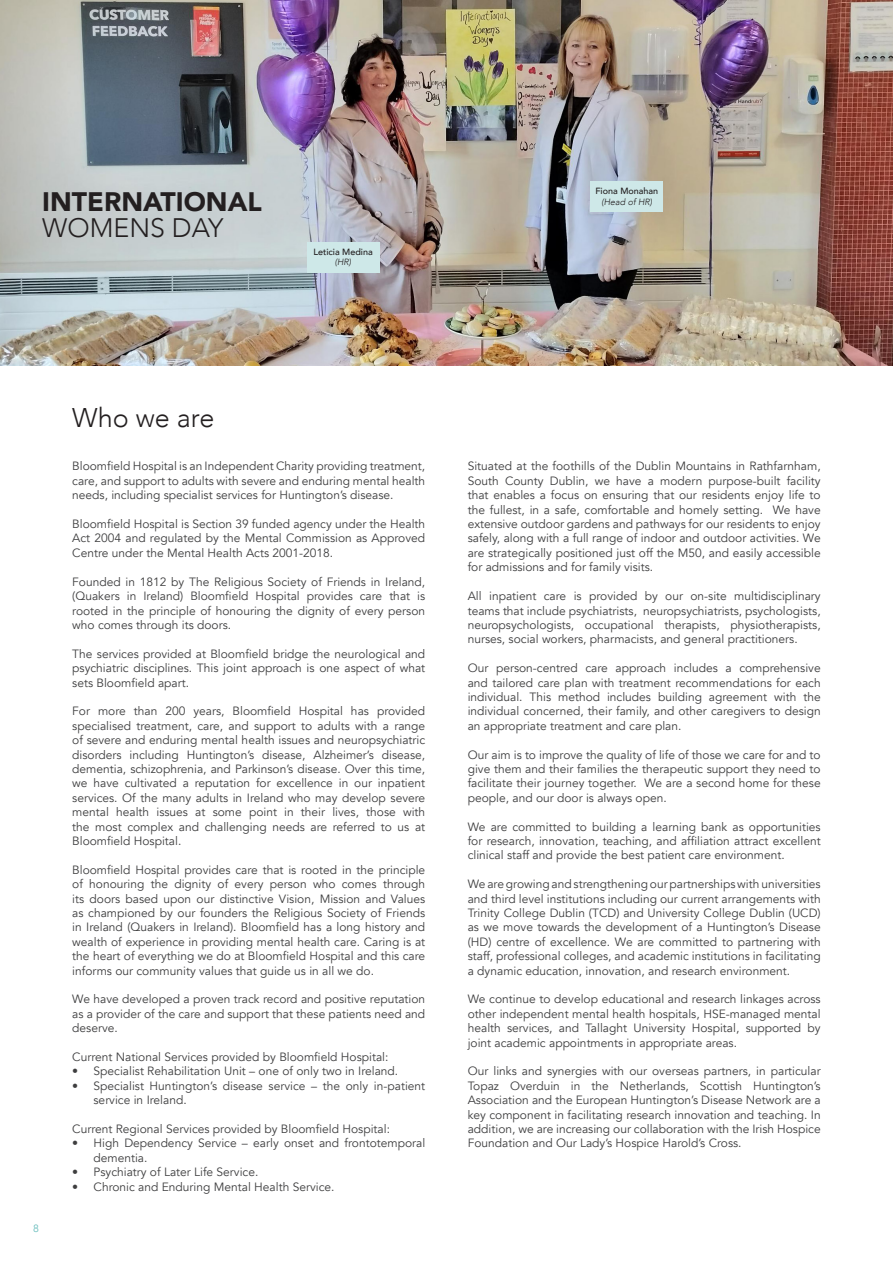
<style>
.page{position:relative;width:893px;height:1263px;background:#fff}
.page>*{position:absolute;margin:0;border:0;box-sizing:border-box;transform-origin:0 0}
.t1{font:300 27px "Avenir";color:#231f20}
.t2{font:900 26.7px "Avenir";color:#231f20}
.t3{font:300 26.7px "Avenir";color:#231f20}
.t4{font:12px/14.4px "Avenir";color:#3e3e3f;text-align:justify}
.t5{font:10.5px "Avenir";color:#68bdbc}
.t6{font:500 9px/10.5px "Avenir";color:#231f20;text-align:center}
.s1{font-weight:300;font-style:italic}
</style>
<div class="page">
<img style="left:0;top:0;width:893px;height:366px">
<div style="left:307px;top:242px;width:72px;height:30px;background:#cee8e8"></div>
<div style="left:591px;top:181px;width:72px;height:31px;background:#cee8e8"></div>
<p class="t2" style="left:42px;top:179px;width:221px">INTERNATIONAL</p>
<p class="t3" style="left:42px;top:212px;width:183px">WOMENS DAY</p>
<p class="t6" style="left:313px;top:246px;width:61px">Leticia Medina <span class="s1">(HR)</span></p>
<p class="t6" style="left:595px;top:185px;width:64px">Fiona Monahan <span class="s1">(Head of HR)</span></p>
<p class="t5" style="left:33px;top:1222px;width:7px">8</p>
<p class="t1" style="left:72px;top:402px;width:144px">Who we are</p>
<p class="t4" style="left:72px;top:459px;width:354px">Bloomfield Hospital is an Independent Charity providing treatment, care, and support to adults with severe and enduring mental health needs, including specialist services for Huntington’s disease.</p>
<p class="t4" style="left:72px;top:517px;width:354px">Bloomfield Hospital is Section 39 funded agency under the Health Act 2004 and regulated by the Mental Commission as Approved Centre under the Mental Health Acts 2001-2018.</p>
<p class="t4" style="left:72px;top:575px;width:354px">Founded in 1812 by The Religious Society of Friends in Ireland, (Quakers in Ireland) Bloomfield Hospital provides care that is rooted in the principle of honouring the dignity of every person who comes through its doors.</p>
<p class="t4" style="left:72px;top:647px;width:354px">The services provided at Bloomfield bridge the neurological and psychiatric disciplines. This joint approach is one aspect of what sets Bloomfield apart.</p>
<p class="t4" style="left:72px;top:704px;width:354px">For more than 200 years, Bloomfield Hospital has provided specialised treatment, care, and support to adults with a range of severe and enduring mental health issues and neuropsychiatric disorders including Huntington’s disease, Alzheimer’s disease, dementia, schizophrenia, and Parkinson’s disease. Over this time, we have cultivated a reputation for excellence in our inpatient services. Of the many adults in Ireland who may develop severe mental health issues at some point in their lives, those with the most complex and challenging needs are referred to us at Bloomfield Hospital.</p>
<p class="t4" style="left:72px;top:863px;width:354px">Bloomfield Hospital provides care that is rooted in the principle of honouring the dignity of every person who comes through its doors based upon our distinctive Vision, Mission and Values as championed by our founders the Religious Society of Friends in Ireland (Quakers in Ireland). Bloomfield has a long history and wealth of experience in providing mental health care. Caring is at the heart of everything we do at Bloomfield Hospital and this care informs our community values that guide us in all we do.</p>
<p class="t4" style="left:72px;top:992px;width:354px">We have developed a proven track record and positive reputation as a provider of the care and support that these patients need and deserve.</p>
<p class="t4" style="left:72px;top:1050px;width:318px">Current National Services provided by Bloomfield Hospital:</p>
<p class="t4" style="left:72px;top:1064px;width:327px">• Specialist Rehabilitation Unit – one of only two in Ireland.</p>
<p class="t4" style="left:94px;top:1079px;width:333px;text-indent:-21px">• Specialist Huntington’s disease service – the only in-patient service in Ireland.</p>
<p class="t4" style="left:72px;top:1122px;width:319px">Current Regional Services provided by Bloomfield Hospital:</p>
<p class="t4" style="left:94px;top:1136px;width:333px;text-indent:-21px">• High Dependency Service – early onset and frontotemporal dementia.</p>
<p class="t4" style="left:72px;top:1165px;width:188px">• Psychiatry of Later Life Service.</p>
<p class="t4" style="left:72px;top:1179px;width:264px">• Chronic and Enduring Mental Health Service.</p>
<p class="t4" style="left:468px;top:459px;width:354px">Situated at the foothills of the Dublin Mountains in Rathfarnham, South County Dublin, we have a modern purpose-built facility that enables a focus on ensuring that our residents enjoy life to the fullest, in a safe, comfortable and homely setting. We have extensive outdoor gardens and pathways for our residents to enjoy safely, along with a full range of indoor and outdoor activities. We are strategically positioned just off the M50, and easily accessible for admissions and for family visits.</p>
<p class="t4" style="left:468px;top:589px;width:354px">All inpatient care is provided by our on-site multidisciplinary teams that include psychiatrists, neuropsychiatrists, psychologists, neuropsychologists, occupational therapists, physiotherapists, nurses, social workers, pharmacists, and general practitioners.</p>
<p class="t4" style="left:468px;top:661px;width:354px">Our person-centred care approach includes a comprehensive and tailored care plan with treatment recommendations for each individual. This method includes building agreement with the individual concerned, their family, and other caregivers to design an appropriate treatment and care plan.</p>
<p class="t4" style="left:468px;top:747px;width:354px">Our aim is to improve the quality of life of those we care for and to give them and their families the therapeutic support they need to facilitate their journey together. We are a second home for these people, and our door is always open.</p>
<p class="t4" style="left:468px;top:819px;width:354px">We are committed to building a learning bank as opportunities for research, innovation, teaching, and affiliation attract excellent clinical staff and provide the best patient care environment.</p>
<p class="t4" style="left:468px;top:877px;width:354px">We are growing and strengthening our partnerships with universities and third level institutions including our current arrangements with Trinity College Dublin (TCD) and University College Dublin (UCD) as we move towards the development of a Huntington’s Disease (HD) centre of excellence. We are committed to partnering with staff, professional colleges, and academic institutions in facilitating a dynamic education, innovation, and research environment.</p>
<p class="t4" style="left:468px;top:992px;width:354px">We continue to develop educational and research linkages across other independent mental health hospitals, HSE-managed mental health services, and Tallaght University Hospital, supported by joint academic appointments in appropriate areas.</p>
<p class="t4" style="left:468px;top:1064px;width:354px">Our links and synergies with our overseas partners, in particular Topaz Overduin in the Netherlands, Scottish Huntington’s Association and the European Huntington’s Disease Network are a key component in facilitating research innovation and teaching. In addition, we are increasing our collaboration with the Irish Hospice Foundation and Our Lady’s Hospice Harold’s Cross.</p>
</div>
